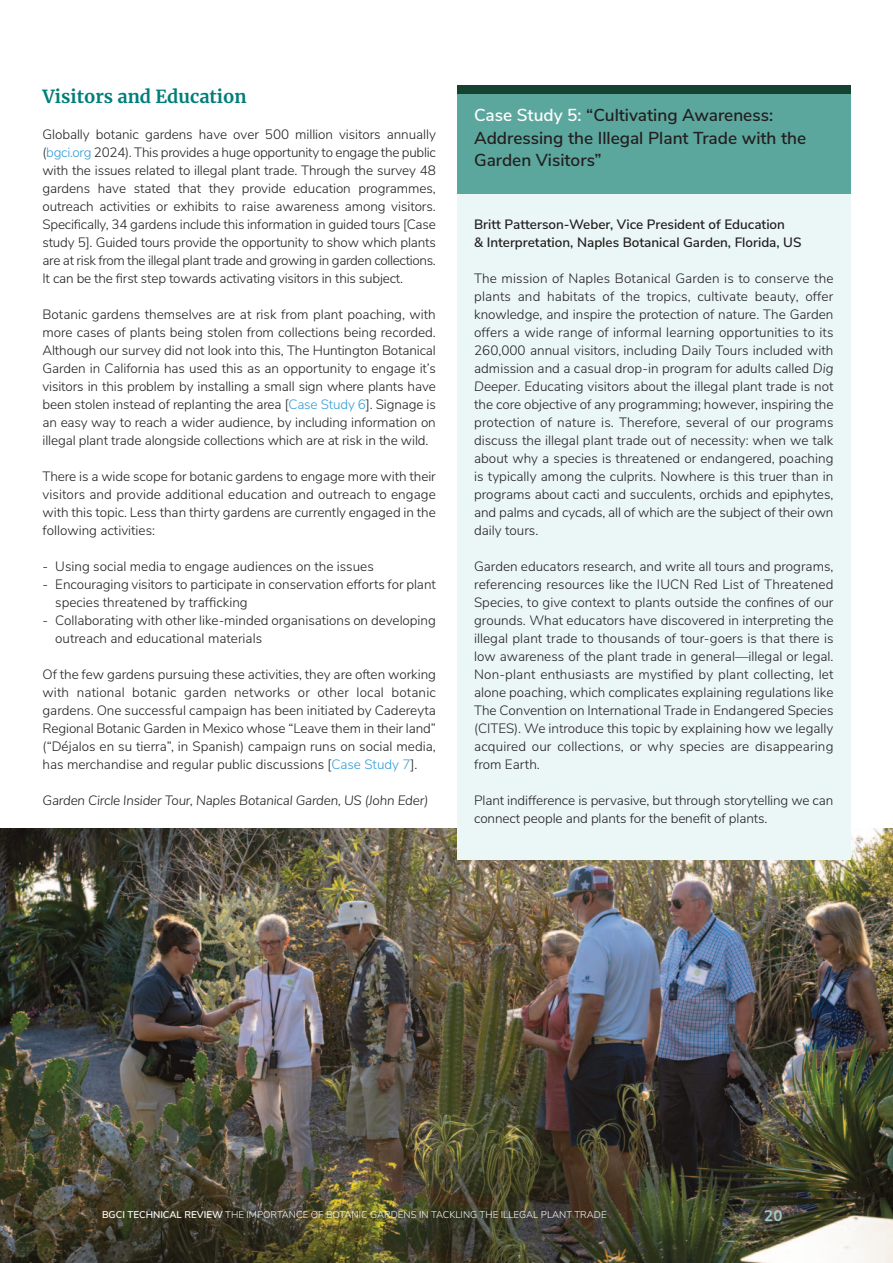
<style>
.page{position:relative;width:893px;height:1263px;background:#fff}
.page>*{position:absolute;margin:0;border:0;box-sizing:border-box;transform-origin:0 0}
.t1{font:700 18px "Merriweather";color:#007e7a}
.t2{font:600 17.25px/22.5px "Nunito Sans";color:#231f20}
.t3{font:700 15px "Muli";color:#a0cccd}
.t4{font:300 13.5px/18px "Nunito Sans";letter-spacing:-.005em;color:#231f20;text-align:justify}
.t5{font:600 13.5px/18px "Nunito Sans";color:#231f20}
.t6{font:italic 300 13.5px "Nunito Sans";letter-spacing:-.015em;color:#231f20}
.t7{font:300 9.75px "Nunito Sans";color:#fff}
.s1{color:#329dd7}
.s2{color:#fff}
.s3{font-style:italic}
.s4{font-weight:600}
</style>
<div class="page">
<img style="left:0;top:828px;width:893px;height:435px">
<div style="left:457px;top:139px;width:393px;height:720px;background:#ebf6f6"></div>
<div style="left:457px;top:85px;width:393px;height:108px;background:#5ca79d"></div>
<div style="left:457px;top:85px;width:393px;height:9px;background:#154231"></div>
<p class="t1" style="left:43px;top:88px;width:206px">Visitors and Education</p>
<p class="t4" style="left:43px;top:127px;width:395px">Globally botanic gardens have over 500 million visitors annually (<span class="s1">bgci.org</span> 2024). This provides a huge opportunity to engage the public with the issues related to illegal plant trade. Through the survey 48 gardens have stated that they provide education programmes, outreach activities or exhibits to raise awareness among visitors.<br>Specifically, 34 gardens include this information in guided tours [Case study 5]. Guided tours provide the opportunity to show which plants are at risk from the illegal plant trade and growing in garden collections.<br>It can be the first step towards activating visitors in this subject.</p>
<p class="t4" style="left:43px;top:307px;width:395px">Botanic gardens themselves are at risk from plant poaching, with more cases of plants being stolen from collections being recorded.<br>Although our survey did not look into this, The Huntington Botanical Garden in California has used this as an opportunity to engage it’s visitors in this problem by installing a small sign where plants have been stolen instead of replanting the area [<span class="s1">Case Study 6</span>]. Signage is an easy way to reach a wider audience, by including information on illegal plant trade alongside collections which are at risk in the wild.</p>
<p class="t4" style="left:43px;top:469px;width:395px">There is a wide scope for botanic gardens to engage more with their visitors and provide additional education and outreach to engage with this topic. Less than thirty gardens are currently engaged in the following activities:</p>
<p class="t4" style="left:43px;top:559px;width:333px">- Using social media to engage audiences on the issues</p>
<p class="t4" style="left:55px;top:577px;width:382px;text-indent:-13px">- Encouraging visitors to participate in conservation efforts for plant species threatened by trafficking</p>
<p class="t4" style="left:55px;top:613px;width:382px;text-indent:-13px">- Collaborating with other like-minded organisations on developing outreach and educational materials</p>
<p class="t4" style="left:43px;top:667px;width:395px">Of the few gardens pursuing these activities, they are often working with national botanic garden networks or other local botanic gardens. One successful campaign has been initiated by Cadereyta Regional Botanic Garden in Mexico whose “Leave them in their land” (“Déjalos en su tierra”, in Spanish) campaign runs on social media, has merchandise and regular public discussions [<span class="s1">Case Study 7</span>].</p>
<p class="t6" style="left:43px;top:796px;width:387px">Garden Circle Insider Tour, Naples Botanical Garden, US (John Eder)</p>
<p class="t2" style="left:474px;top:105px;width:334px"><span class="s2">Case Study 5:</span> “Cultivating Awareness:<br>Addressing the Illegal Plant Trade with the<br>Garden Visitors”</p>
<p class="t5" style="left:474px;top:217px;width:329px">Britt Patterson-Weber, Vice President of Education<br>&amp; Interpretation, Naples Botanical Garden, Florida, US</p>
<p class="t4" style="left:474px;top:271px;width:361px">The mission of Naples Botanical Garden is to conserve the plants and habitats of the tropics, cultivate beauty, offer knowledge, and inspire the protection of nature. The Garden offers a wide range of informal learning opportunities to its 260,000 annual visitors, including Daily Tours included with admission and a casual drop-in program for adults called <span class="s3">Dig Deeper</span>. Educating visitors about the illegal plant trade is not the core objective of any programming; however, inspiring the protection of nature is. Therefore, several of our programs discuss the illegal plant trade out of necessity: when we talk about why a species is threatened or endangered, poaching is typically among the culprits. Nowhere is this truer than in programs about cacti and succulents, orchids and epiphytes, and palms and cycads, all of which are the subject of their own daily tours.</p>
<p class="t4" style="left:474px;top:559px;width:361px">Garden educators research, and write all tours and programs, referencing resources like the IUCN Red List of Threatened Species, to give context to plants outside the confines of our grounds. What educators have discovered in interpreting the illegal plant trade to thousands of tour-goers is that there is low awareness of the plant trade in general—illegal or legal.<br>Non-plant enthusiasts are mystified by plant collecting, let alone poaching, which complicates explaining regulations like The Convention on International Trade in Endangered Species (CITES). We introduce this topic by explaining how we legally acquired our collections, or why species are disappearing from Earth.</p>
<p class="t4" style="left:474px;top:793px;width:361px">Plant indifference is pervasive, but through storytelling we can connect people and plants for the benefit of plants.</p>
<p class="t7" style="left:102px;top:1211px;width:506px"><span class="s4">BGCI TECHNICAL REVIEW</span> THE IMPORTANCE OF BOTANIC GARDENS IN TACKLING THE ILLEGAL PLANT TRADE</p>
<p class="t3" style="left:764px;top:1210px;width:20px">20</p>
</div>
